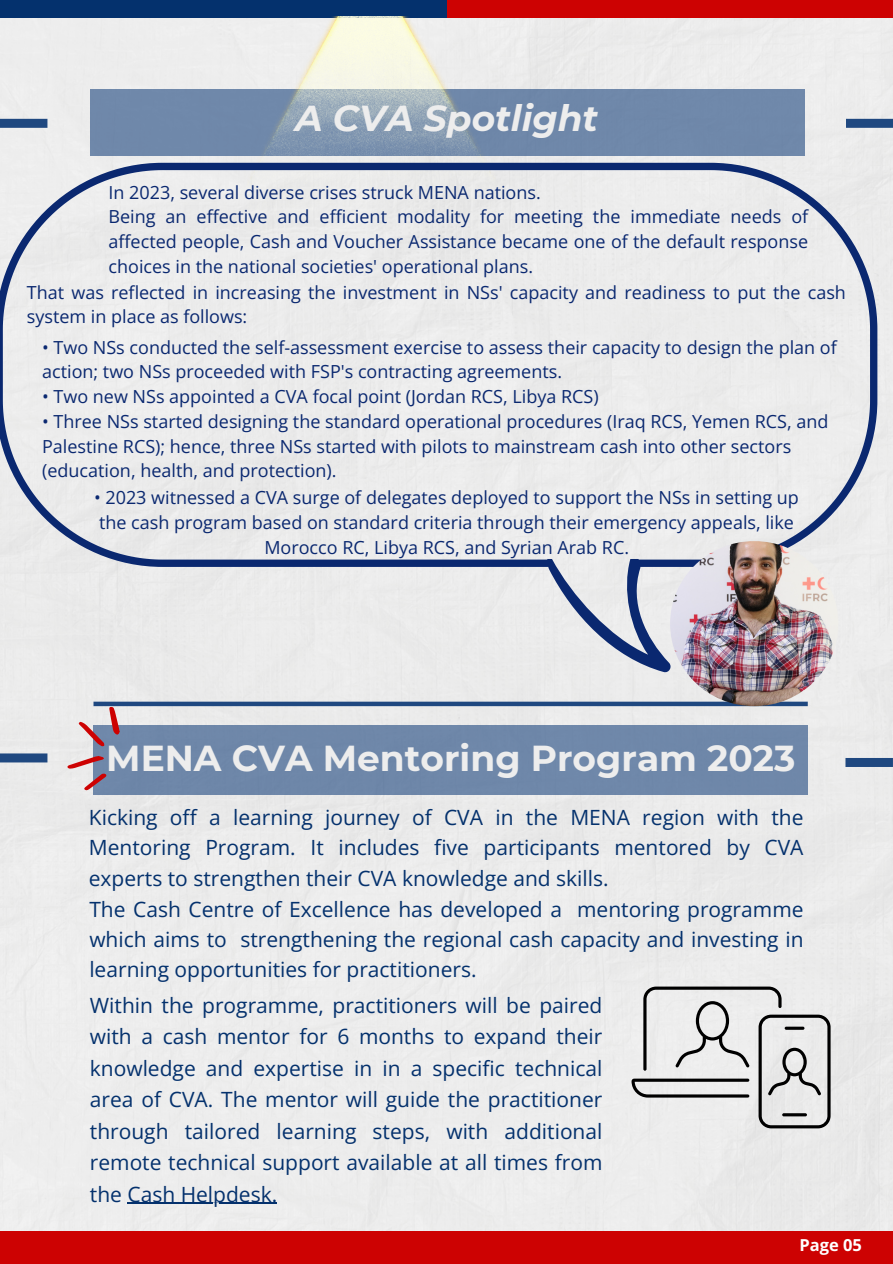
<style>
.page{position:relative;width:893px;height:1264px;background:#fff}
.page>*{position:absolute;margin:0;border:0;box-sizing:border-box;transform-origin:0 0}
.t1{font:700 36px "Montserrat";color:#ededed}
.t2{font:italic 700 36px "Montserrat";color:#ededed}
.t3{font:21px/31.5px "Open Sans";color:#04316d;text-align:justify}
.t4{font:18px/24.8px "Open Sans";color:#0a2870}
.t5{font:700 16.5px "Open Sans";color:#fff}
</style>
<div class="page">
<div style="left:1px;top:18px;width:891px;height:1213px;background:#ececec"></div>
<div style="left:90px;top:89px;width:714px;height:67px;background:#6f88aa"></div>
<div style="left:0;top:1231px;width:892px;height:32px;background:#cd0202"></div>
<div style="left:0;top:119px;width:47px;height:9px;background:#1f4880"></div>
<div style="left:845px;top:119px;width:47px;height:9px;background:#1f4880"></div>
<div style="left:93px;top:725px;width:715px;height:70px;background:#6e87a9"></div>
<div style="left:845px;top:758px;width:47px;height:9px;background:#1f4880"></div>
<div style="left:0;top:753px;width:47px;height:9px;background:#1f4880"></div>
<svg style="left:63px;top:706px;width:61px;height:85px"></svg>
<svg style="left:631px;top:986px;width:199px;height:142px;background:#cecece"></svg>
<hr style="left:784px;top:1026px;width:20px;height:3px;background:#000;border-radius:2px">
<hr style="left:782px;top:1113px;width:24px;height:3px;background:#000;border-radius:2px">
<div style="left:0;top:0;width:892px;height:18px;background:#04316d"></div>
<img style="left:247px;top:17px;width:248px;height:146px">
<div style="left:446px;top:0;width:446px;height:18px;background:#cd0202"></div>
<div style="left:0;top:163px;width:877px;height:510px;background:#ebebeb"></div>
<div style="left:93px;top:701px;width:714px;height:5px;background:#1f4880"></div>
<hr style="left:127px;top:1202px;width:150px;height:1px;background:#04316d">
<img style="left:670px;top:541px;width:168px;height:165px;border-radius:50%">
<h1 class="t2" style="left:295px;top:96px;width:305px">A CVA Spotlight</h1>
<p class="t4" style="left:108px;top:179px;width:701px">In 2023, several diverse crises struck MENA nations.<br>Being an effective and efficient modality for meeting the immediate needs of affected people, Cash and Voucher Assistance became one of the default response choices in the national societies' operational plans.</p>
<p class="t4" style="left:27px;top:279px;width:820px">That was reflected in increasing the investment in NSs' capacity and readiness to put the cash system in place as follows:</p>
<p class="t4" style="left:42px;top:334px;width:796px">• Two NSs conducted the self-assessment exercise to assess their capacity to design the plan of action; two NSs proceeded with FSP's contracting agreements.</p>
<p class="t4" style="left:42px;top:383px;width:558px">• Two new NSs appointed a CVA focal point (Jordan RCS, Libya RCS)</p>
<p class="t4" style="left:42px;top:408px;width:787px">• Three NSs started designing the standard operational procedures (Iraq RCS, Yemen RCS, and<br>Palestine RCS); hence, three NSs started with pilots to mainstream cash into other sectors (education, health, and protection).</p>
<p class="t4" style="left:94px;top:485px;width:706px;text-align:center">• 2023 witnessed a CVA surge of delegates deployed to support the NSs in setting up the cash program based on standard criteria through their emergency appeals, like<br>Morocco RC, Libya RCS, and Syrian Arab RC.</p>
<h1 class="t1" style="left:106px;top:736px;width:690px">MENA CVA Mentoring Program 2023</h1>
<p class="t3" style="left:89px;top:801px;width:716px;line-height:30.5px;text-align:left">Kicking off a learning journey of CVA in the MENA region with the Mentoring Program. It includes five participants mentored by CVA experts to strengthen their CVA knowledge and skills.<br>The Cash Centre of Excellence has developed a mentoring programme which aims to strengthening the regional cash capacity and investing in learning opportunities for practitioners.</p>
<p class="t3" style="left:90px;top:988px;width:514px">Within the programme, practitioners will be paired with a cash mentor for 6 months to expand their knowledge and expertise in in a specific technical area of CVA. The mentor will guide the practitioner through tailored learning steps, with additional remote technical support available at all times from the Cash Helpdesk.</p>
<p class="t5" style="left:799px;top:1233px;width:64px">Page 05</p>
</div>
